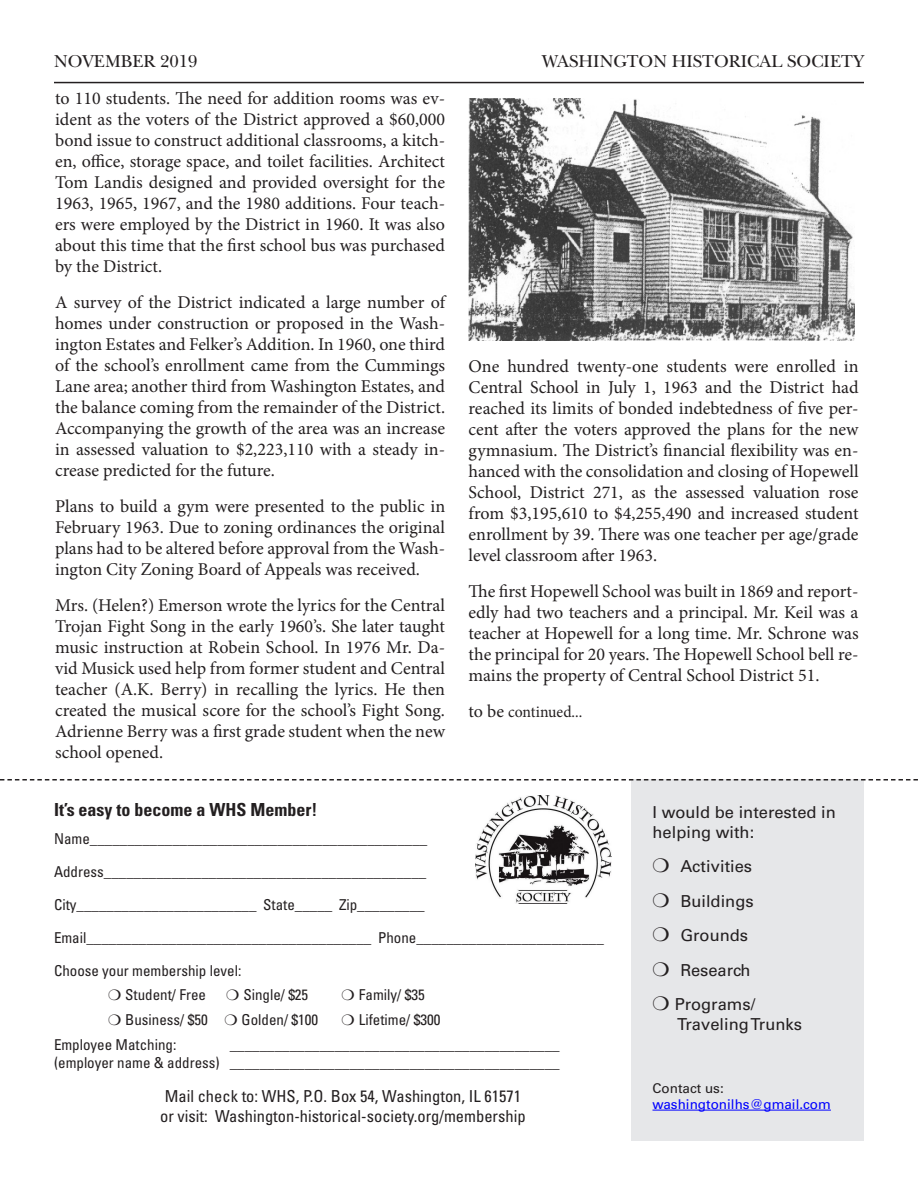
<style>
.page{position:relative;width:918px;height:1188px;background:#fff}
.page>*{position:absolute;margin:0;border:0;box-sizing:border-box;transform-origin:0 0}
.t1{font:18px/21px "Minion Pro";color:#231f20;text-align:justify}
.t2{font:18px "New Baskerville";color:#231f20}
.t3{font:700 condensed 18px "Univers";color:#231f20}
.t4{font:condensed 16.5px "Univers";color:#231f20}
.t5{font:16.5px/19.8px "Univers";color:#231f20}
.t6{font:16.5px "Minion Pro";color:#231f20;scale:.95 1}
.t7{font:condensed 15px/18px "Univers";color:#231f20;text-align:right}
.t8{font:13.5px "Univers";color:#00f}
.t9{font:13.5px "Univers";color:#231f20}
.s1{font-size:18px}
</style>
<div class="page">
<div style="left:632px;top:779px;width:232px;height:361px;background:#e6e7e9"></div>
<hr style="left:54px;top:82px;width:810px;height:1px;background:#231f20">
<hr style="left:652px;top:1110px;width:179px;height:1px;background:#00f">
<svg style="left:0;top:779px;width:918px;height:2px"></svg>
<img style="left:476px;top:796px;width:136px;height:107px">
<img style="left:469px;top:98px;width:386px;height:242px">
<p class="t2" style="left:54px;top:50px;width:145px">NOVEMBER 2019</p>
<p class="t2" style="left:542px;top:50px;width:322px">WASHINGTON HISTORICAL SOCIETY</p>
<p class="t1" style="left:55px;top:88px;width:392px">to 110 students. The need for addition rooms was ev&shy;ident as the voters of the District approved a $60,000 bond issue to construct additional classrooms, a kitch&shy;en, office, storage space, and toilet facilities. Architect Tom Landis designed and provided oversight for the 1963, 1965, 1967, and the 1980 additions. Four teach&shy;ers were employed by the District in 1960. It was also about this time that the first school bus was purchased by the District.</p>
<p class="t1" style="left:55px;top:292px;width:392px">A survey of the District indicated a large number of homes under construction or proposed in the Wash&shy;ington Estates and Felker’s Addition. In 1960, one third of the school’s enrollment came from the Cummings Lane area; another third from Washington Estates, and the balance coming from the remainder of the District.<br>Accompanying the growth of the area was an increase in assessed valuation to $2,223,110 with a steady in&shy;crease predicted for the future.</p>
<p class="t1" style="left:55px;top:496px;width:392px">Plans to build a gym were presented to the public in February 1963. Due to zoning ordinances the original plans had to be altered before approval from the Wash&shy;ington City Zoning Board of Appeals was received.</p>
<p class="t1" style="left:55px;top:595px;width:392px">Mrs. (Helen?) Emerson wrote the lyrics for the Central Trojan Fight Song in the early 1960’s. She later taught music instruction at Robein School. In 1976 Mr. Da&shy;vid Musick used help from former student and Central teacher (A.K. Berry) in recalling the lyrics. He then created the musical score for the school’s Fight Song.<br>Adrienne Berry was a first grade student when the new school opened.</p>
<p class="t1" style="left:469px;top:355px;width:392px">One hundred twenty-one students were enrolled in Central School in July 1, 1963 and the District had reached its limits of bonded indebtedness of five per&shy;cent after the voters approved the plans for the new gymnasium. The District’s financial flexibility was en&shy;hanced with the consolidation and closing of Hopewell School, District 271, as the assessed valuation rose from $3,195,610 to $4,255,490 and increased student enrollment by 39. There was one teacher per age/grade level classroom after 1963.</p>
<p class="t1" style="left:469px;top:580px;width:392px">The first Hopewell School was built in 1869 and report&shy;edly had two teachers and a principal. Mr. Keil was a teacher at Hopewell for a long time. Mr. Schrone was the principal for 20 years. The Hopewell School bell re&shy;mains the property of Central School District 51.</p>
<p class="t6" style="left:469px;top:700px;width:121px"><span class="s1">to be</span> continued...</p>
<p class="t3" style="left:54px;top:798px;width:265px">It’s easy to become a WHS Member!</p>
<p class="t7" style="left:54px;top:829px;width:375px">Name_____________________________________________</p>
<p class="t7" style="left:54px;top:862px;width:374px">Address___________________________________________</p>
<p class="t7" style="left:54px;top:895px;width:372px">City________________________ State_____ Zip_________</p>
<p class="t7" style="left:54px;top:928px;width:551px">Email______________________________________ Phone_________________________</p>
<p class="t7" style="left:54px;top:961px;width:189px">Choose your membership level:</p>
<p class="t7" style="left:125px;top:986px;width:82px">Student/ Free</p>
<p class="t7" style="left:243px;top:986px;width:66px">Single/ $25</p>
<p class="t7" style="left:359px;top:986px;width:67px">Family/ $35</p>
<p class="t7" style="left:125px;top:1011px;width:84px">Business/ $50</p>
<p class="t7" style="left:242px;top:1011px;width:78px">Golden/ $100</p>
<p class="t7" style="left:359px;top:1011px;width:83px">Lifetime/ $300</p>
<p class="t7" style="left:54px;top:1035px;width:124px">Employee Matching:</p>
<p class="t7" style="left:54px;top:1035px;width:507px">____________________________________________<br>(employer name &amp; address) ____________________________________________</p>
<p class="t5" style="left:652px;top:802px;width:185px">I would be interested in helping with:</p>
<p class="t5" style="left:680px;top:857px;width:73px">Activities</p>
<p class="t5" style="left:680px;top:891px;width:75px">Buildings</p>
<p class="t5" style="left:680px;top:926px;width:69px">Grounds</p>
<p class="t5" style="left:680px;top:960px;width:72px">Research</p>
<p class="t5" style="left:675px;top:995px;width:129px">Programs/<br>Traveling Trunks</p>
<p class="t9" style="left:652px;top:1080px;width:73px">Contact us:</p>
<p class="t4" style="left:165px;top:1086px;width:358px">Mail check to: WHS, P.O. Box 54, Washington, IL 61571</p>
<p class="t8" style="left:652px;top:1096px;width:180px">washingtonilhs@gmail.com</p>
<p class="t4" style="left:160px;top:1106px;width:367px">or visit: Washington-historical-society.org/membership</p>
</div>
